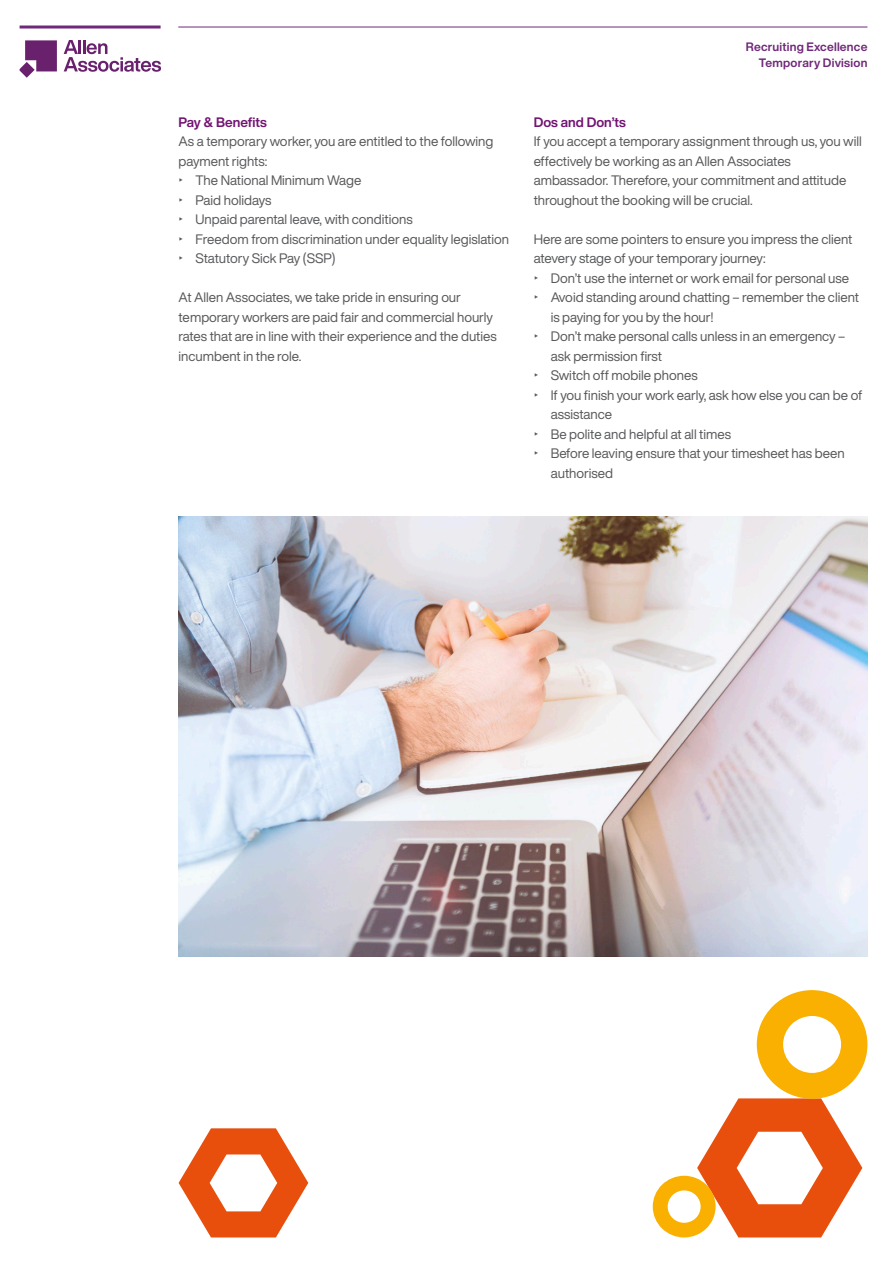
<style>
.page{position:relative;width:893px;height:1263px;background:#fff}
.page>*{position:absolute;margin:0;border:0;box-sizing:border-box;transform-origin:0 0}
.t1{font:13.5px/19.5px "Helvetica Now Display";color:#57585a}
.t2{font:700 13.5px "Helvetica Now Display";color:#731473}
.t3{font:700 12px/16.5px "Helvetica Now Display";letter-spacing:.015em;color:#70287a;text-align:right}
.s1{font-family:"Helvetica"}
</style>
<div class="page">
<hr style="left:20px;top:26px;width:141px;height:3px;background:#70287a">
<hr style="left:178px;top:27px;width:689px;height:1px;background:#70287a">
<svg style="left:20px;top:40px;width:37px;height:38px"></svg>
<svg style="left:64px;top:40px;width:97px;height:32px"></svg>
<img style="left:179px;top:517px;width:689px;height:439px">
<svg style="left:179px;top:1128px;width:129px;height:109px"></svg>
<svg style="left:653px;top:990px;width:214px;height:247px"></svg>
<p class="t2" style="left:179px;top:112px;width:90px">Pay &amp; Benefits</p>
<p class="t1" style="left:179px;top:131px;width:316px">As a temporary worker, you are entitled to the following</p>
<p class="t1" style="left:179px;top:151px;width:90px">payment rights:</p>
<p class="t1" style="left:179px;top:170px;width:184px"><span class="s1">‣</span> The National Minimum Wage</p>
<p class="t1" style="left:179px;top:190px;width:94px"><span class="s1">‣</span> Paid holidays</p>
<p class="t1" style="left:179px;top:209px;width:236px"><span class="s1">‣</span> Unpaid parental leave, with conditions</p>
<p class="t1" style="left:179px;top:229px;width:332px"><span class="s1">‣</span> Freedom from discrimination under equality legislation</p>
<p class="t1" style="left:179px;top:248px;width:159px"><span class="s1">‣</span> Statutory Sick Pay (SSP)</p>
<p class="t1" style="left:179px;top:287px;width:284px">At Allen Associates, we take pride in ensuring our</p>
<p class="t1" style="left:179px;top:307px;width:316px">temporary workers are paid fair and commercial hourly</p>
<p class="t1" style="left:179px;top:326px;width:320px">rates that are in line with their experience and the duties</p>
<p class="t1" style="left:179px;top:346px;width:124px">incumbent in the role.</p>
<p class="t3" style="left:746px;top:38px;width:123px">Recruiting Excellence<br>Temporary Division</p>
<p class="t2" style="left:534px;top:112px;width:94px">Dos and Don’ts</p>
<p class="t1" style="left:534px;top:131px;width:330px">If you accept a temporary assignment through us, you will</p>
<p class="t1" style="left:534px;top:151px;width:314px">effectively be working as an Allen Associates ambassador. Therefore, your commitment and attitude throughout the booking will be crucial.</p>
<p class="t1" style="left:534px;top:229px;width:320px">Here are some pointers to ensure you impress the client atevery stage of your temporary journey:</p>
<p class="t1" style="left:534px;top:268px;width:317px"><span class="s1">‣</span> Don’t use the internet or work email for personal use</p>
<p class="t1" style="left:551px;top:287px;width:310px;text-indent:-17px"><span class="s1">‣</span> Avoid standing around chatting – remember the client is paying for you by the hour!</p>
<p class="t1" style="left:551px;top:326px;width:296px;text-indent:-17px"><span class="s1">‣</span> Don’t make personal calls unless in an emergency – ask permission first</p>
<p class="t1" style="left:534px;top:365px;width:166px"><span class="s1">‣</span> Switch off mobile phones</p>
<p class="t1" style="left:551px;top:385px;width:313px;text-indent:-17px"><span class="s1">‣</span> If you finish your work early, ask how else you can be of assistance</p>
<p class="t1" style="left:534px;top:424px;width:199px"><span class="s1">‣</span> Be polite and helpful at all times</p>
<p class="t1" style="left:551px;top:443px;width:296px;text-indent:-17px"><span class="s1">‣</span> Before leaving ensure that your timesheet has been authorised</p>
</div>
